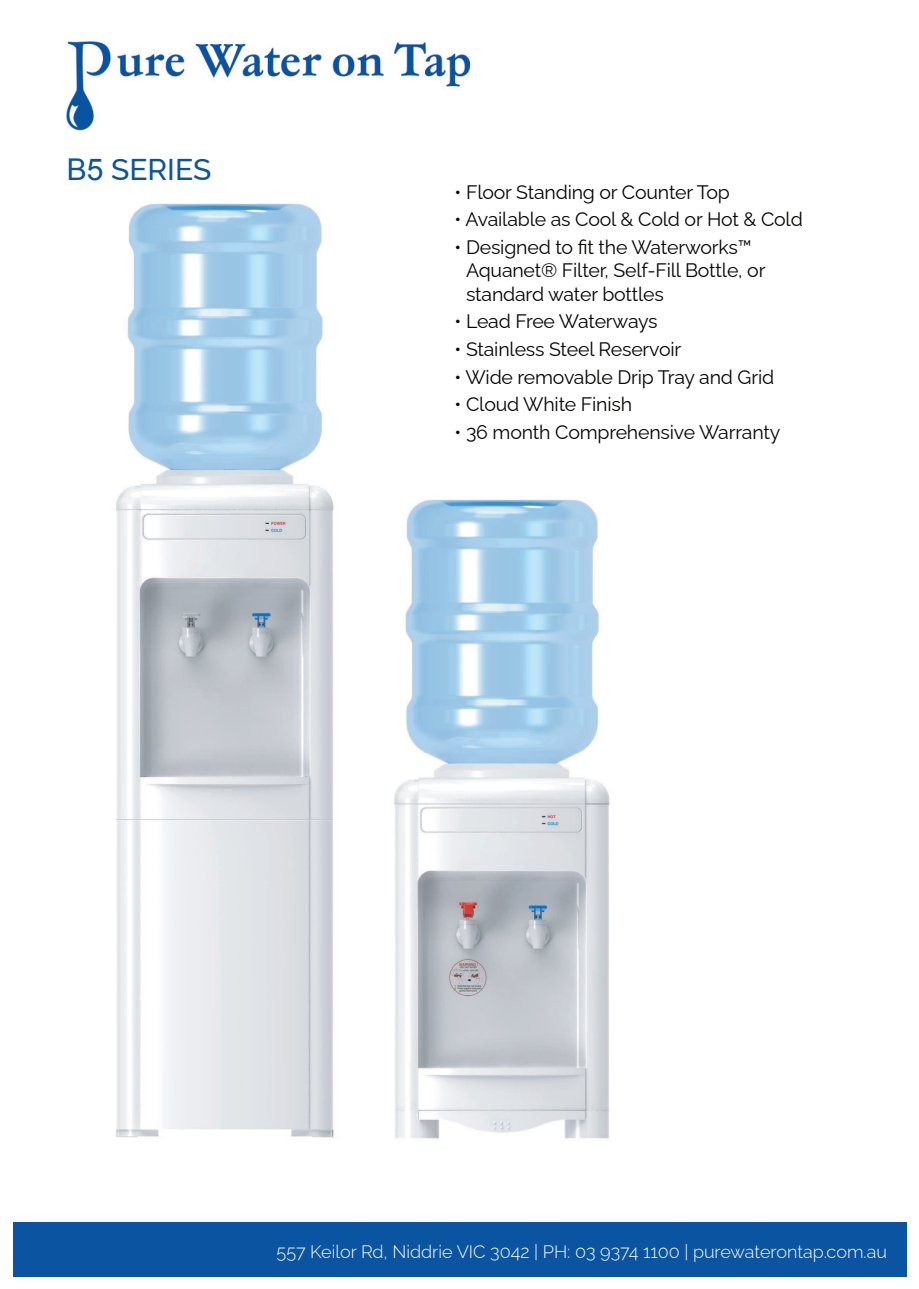
<style>
.page{position:relative;width:919px;height:1289px;background:#fff}
.page>*{position:absolute;margin:0;border:0;box-sizing:border-box;transform-origin:0 0}
.t1{font:100 30px "Raleway";color:#0a54a1}
.t2{font:100 19.5px/23.4px "Raleway";letter-spacing:-.01em;color:#040503}
.t3{font:100 18px "Raleway";color:#fff}
.s1{font-family:"Arial";font-weight:400}
</style>
<div class="page">
<img style="left:116px;top:203px;width:494px;height:937px">
<div style="left:13px;top:1222px;width:893px;height:54px;background:#0a54a1"></div>
<img style="left:66px;top:41px;width:405px;height:90px">
<p class="t1" style="left:67px;top:146px;width:146px"><span class="s1">B5</span> SERIES</p>
<p class="t2" style="left:454px;top:178px;width:277px">• Floor Standing or Counter Top</p>
<p class="t2" style="left:454px;top:205px;width:350px">• Available as Cool &amp; Cold or Hot &amp; Cold</p>
<p class="t2" style="left:466px;top:233px;width:301px;text-indent:-11px">• Designed to fit the Waterworks™<br>Aquanet® Filter, Self-Fill Bottle, or standard water bottles</p>
<p class="t2" style="left:454px;top:308px;width:204px">• Lead Free Waterways</p>
<p class="t2" style="left:454px;top:335px;width:228px">• Stainless Steel Reservoir</p>
<p class="t2" style="left:454px;top:363px;width:321px">• Wide removable Drip Tray and Grid</p>
<p class="t2" style="left:454px;top:390px;width:179px">• Cloud White Finish</p>
<p class="t2" style="left:454px;top:418px;width:327px">• 36 month Comprehensive Warranty</p>
<p class="t3" style="left:276px;top:1236px;width:611px">557 Keilor Rd, Niddrie VIC 3042 | PH: 03 9374 1100 | purewaterontap.com.au</p>
</div>
